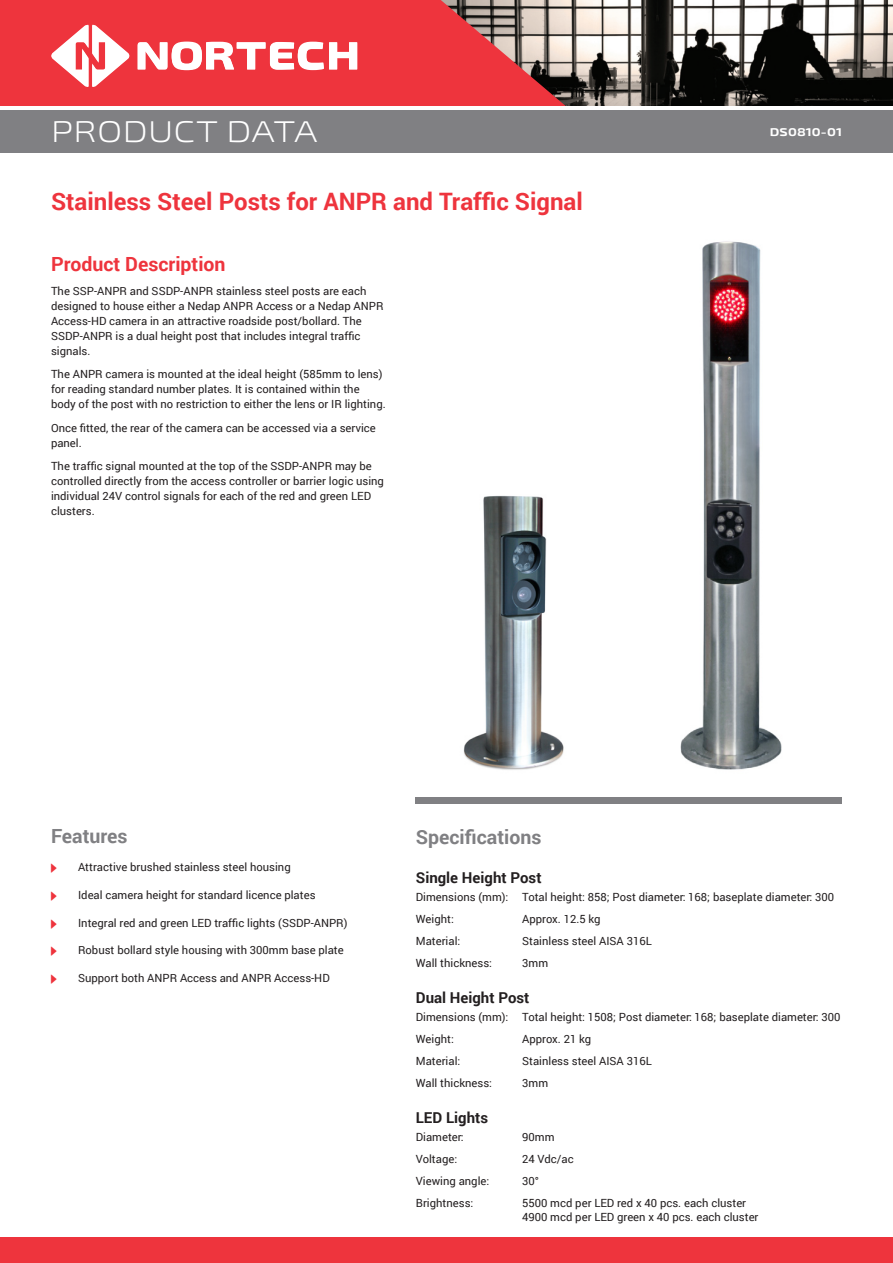
<style>
.page{position:relative;width:893px;height:1263px;background:#fff}
.page>*{position:absolute;margin:0;border:0;box-sizing:border-box;transform-origin:0 0}
.t1{font:300 expanded 30px "Exo 2";letter-spacing:.01em;color:#fff}
.Main_Heading{font:700 24px "Roboto";color:#ee343d}
.SubHeading{font:700 19.5px "Roboto";color:#808083}
.PD_Heading{font:700 19.5px "Roboto";color:#ee343d}
.bold{font:700 15px "Roboto";color:#231f20}
.Specifications{font:900 11.25px/15px "Roboto";color:#231f20}
.Bullet_list{font:900 11.25px "Roboto";color:#231f20}
.t2{font:700 expanded 11.25px "Exo 2";letter-spacing:.01em;color:#fff}
.Bullet_list-2{font:9px "Diamond";color:#ee343d}
</style>
<div class="page">
<img style="left:675px;top:0;width:218px;height:106px">
<div style="left:0;top:110px;width:893px;height:42px;background:#808083"></div>
<svg style="left:0;top:0;width:675px;height:106px;background:#d14d51"></svg>
<div style="left:0;top:1237px;width:893px;height:26px;background:#ee343d"></div>
<svg style="left:138px;top:42px;width:219px;height:28px"></svg>
<svg style="left:51px;top:25px;width:79px;height:62px"></svg>
<img style="left:680px;top:241px;width:102px;height:529px">
<div style="left:416px;top:797px;width:426px;height:7px;background:#808083"></div>
<img style="left:463px;top:495px;width:101px;height:275px">
<p class="t1" style="left:51px;top:114px;width:268px">PRODUCT DATA</p>
<p class="Main_Heading" style="left:51px;top:185px;width:533px">Stainless Steel Posts for ANPR and Traffic Signal</p>
<p class="PD_Heading" style="left:51px;top:251px;width:176px">Product Description</p>
<p class="Specifications" style="left:51px;top:283px;width:334px">The SSP-ANPR and SSDP-ANPR stainless steel posts are each designed to house either a Nedap ANPR Access or a Nedap ANPR Access-HD camera in an attractive roadside post/bollard. The SSDP-ANPR is a dual height post that includes integral traffic signals.</p>
<p class="Specifications" style="left:51px;top:366px;width:336px">The ANPR camera is mounted at the ideal height (585mm to lens) for reading standard number plates. It is contained within the body of the post with no restriction to either the lens or IR lighting.</p>
<p class="Specifications" style="left:51px;top:420px;width:326px">Once fitted, the rear of the camera can be accessed via a service panel.</p>
<p class="Specifications" style="left:51px;top:458px;width:334px">The traffic signal mounted at the top of the SSDP-ANPR may be controlled directly from the access controller or barrier logic using individual 24V control signals for each of the red and green LED clusters.</p>
<p class="t2" style="left:770px;top:125px;width:74px">DS0810-01</p>
<p class="SubHeading" style="left:51px;top:822px;width:78px">Features</p>
<p class="Bullet_list-2" style="left:51px;top:863px;width:7px">B</p>
<p class="Bullet_list" style="left:78px;top:859px;width:214px">Attractive brushed stainless steel housing</p>
<p class="Bullet_list-2" style="left:51px;top:891px;width:7px">B</p>
<p class="Bullet_list" style="left:78px;top:887px;width:239px">Ideal camera height for standard licence plates</p>
<p class="Bullet_list-2" style="left:51px;top:919px;width:7px">B</p>
<p class="Bullet_list" style="left:78px;top:915px;width:271px">Integral red and green LED traffic lights (SSDP-ANPR)</p>
<p class="Bullet_list-2" style="left:51px;top:947px;width:7px">B</p>
<p class="Bullet_list" style="left:78px;top:942px;width:267px">Robust bollard style housing with 300mm base plate</p>
<p class="Bullet_list-2" style="left:51px;top:974px;width:7px">B</p>
<p class="Bullet_list" style="left:78px;top:970px;width:253px">Support both ANPR Access and ANPR Access-HD</p>
<p class="SubHeading" style="left:416px;top:823px;width:127px">Specifications</p>
<p class="bold" style="left:416px;top:867px;width:127px">Single Height Post</p>
<p class="Specifications" style="left:416px;top:889px;width:420px">Dimensions (mm): Total height: 858; Post diameter: 168; baseplate diameter: 300</p>
<p class="Specifications" style="left:416px;top:911px;width:40px">Weight:</p>
<p class="Specifications" style="left:522px;top:911px;width:80px">Approx. 12.5 kg</p>
<p class="Specifications" style="left:416px;top:933px;width:46px">Material:</p>
<p class="Specifications" style="left:522px;top:933px;width:131px">Stainless steel AISA 316L</p>
<p class="Specifications" style="left:416px;top:955px;width:78px">Wall thickness:</p>
<p class="Specifications" style="left:522px;top:955px;width:27px">3mm</p>
<p class="bold" style="left:416px;top:987px;width:115px">Dual Height Post</p>
<p class="Specifications" style="left:416px;top:1009px;width:426px">Dimensions (mm): Total height: 1508; Post diameter: 168; baseplate diameter: 300</p>
<p class="Specifications" style="left:416px;top:1031px;width:40px">Weight:</p>
<p class="Specifications" style="left:522px;top:1031px;width:71px">Approx. 21 kg</p>
<p class="Specifications" style="left:416px;top:1053px;width:46px">Material:</p>
<p class="Specifications" style="left:522px;top:1053px;width:131px">Stainless steel AISA 316L</p>
<p class="Specifications" style="left:416px;top:1075px;width:78px">Wall thickness:</p>
<p class="Specifications" style="left:522px;top:1075px;width:27px">3mm</p>
<p class="bold" style="left:416px;top:1107px;width:74px">LED Lights</p>
<p class="Specifications" style="left:416px;top:1129px;width:49px">Diameter:</p>
<p class="Specifications" style="left:522px;top:1129px;width:34px">90mm</p>
<p class="Specifications" style="left:416px;top:1151px;width:43px">Voltage:</p>
<p class="Specifications" style="left:522px;top:1151px;width:53px">24 Vdc/ac</p>
<p class="Specifications" style="left:416px;top:1173px;width:75px">Viewing angle:</p>
<p class="Specifications" style="left:522px;top:1173px;width:18px">30°</p>
<p class="Specifications" style="left:416px;top:1195px;width:59px">Brightness:</p>
<p class="Specifications" style="left:522px;top:1196px;width:238px;line-height:13.5px">5500 mcd per LED red x 40 pcs. each cluster<br>4900 mcd per LED green x 40 pcs. each cluster</p>
</div>
